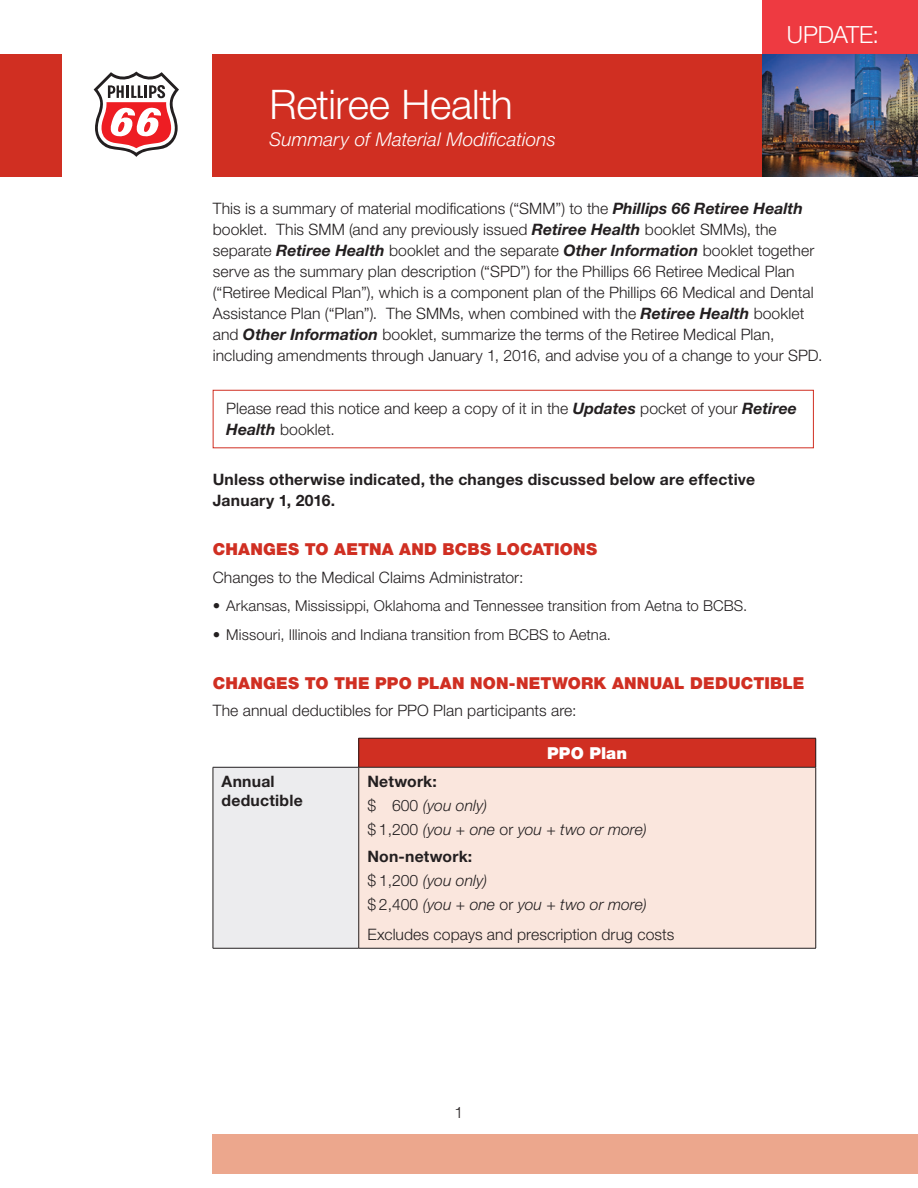
<style>
.page{position:relative;width:918px;height:1188px;background:#fff}
.page>*{position:absolute;margin:0;border:0;box-sizing:border-box;transform-origin:0 0}
.t1{font:300 40.8px "Helvetica Neue";letter-spacing:-.005em;color:#fff}
.t2{font:300 23.7px "Helvetica Neue";letter-spacing:-.02em;color:#fff}
.t3{font:italic 300 18.9px "Helvetica Neue";letter-spacing:.01em;color:#fff}
.Head_2{font:900 16.5px "Helvetica Neue LT Std";letter-spacing:.01em;color:#d02f22}
.CHT_Head_1{font:900 16.5px "Helvetica Neue LT Std";letter-spacing:.01em;color:#fff}
.Body{font:300 15.75px/21px "Helvetica Neue LT Std";letter-spacing:.005em;color:#231f20}
.CHT_Body{font:italic 300 15.75px "Helvetica Neue LT Std";color:#231f20}
.Body-2{font:700 15.75px/21px "Helvetica Neue LT Std";letter-spacing:.015em;color:#231f20}
.CHT_Body-2{font:300 15.75px "Helvetica Neue LT Std";letter-spacing:.005em;color:#231f20}
.CHT_Body-3{font:700 15.75px "Helvetica Neue LT Std";letter-spacing:.01em;color:#231f20}
.CHT_Col_1{font:700 15.75px/18.8px "Helvetica Neue LT Std";letter-spacing:.015em;color:#231f20}
.bullets{font:300 15px "Helvetica Neue LT Std";letter-spacing:.005em;color:#231f20}
.s1{font-weight:700;font-style:italic}
.s2{font-style:normal}
</style>
<div class="page">
<div style="left:762px;top:0;width:156px;height:54px;background:#ee3a41"></div>
<div style="left:213px;top:54px;width:705px;height:123px;background:#d02f22"></div>
<div style="left:0;top:54px;width:62px;height:123px;background:#d02f22"></div>
<img style="left:762px;top:54px;width:156px;height:123px">
<div style="left:213px;top:1134px;width:705px;height:40px;background:#eca78d"></div>
<svg style="left:93px;top:71px;width:86px;height:86px"></svg>
<div style="left:359px;top:738px;width:457px;height:29px;background:#d02f22"></div>
<div style="left:213px;top:767px;width:146px;height:181px;background:#ececee"></div>
<div style="left:359px;top:767px;width:457px;height:181px;background:#fae6dd"></div>
<svg style="left:815px;top:739px;width:1px;height:28px"></svg>
<hr style="left:213px;top:767px;width:146px;height:1px;background:#231f20">
<hr style="left:815px;top:767px;width:1px;height:181px;background:#231f20">
<hr style="left:213px;top:948px;width:146px;height:1px;background:#231f20">
<svg style="left:358px;top:738px;width:1px;height:29px"></svg>
<hr style="left:358px;top:767px;width:1px;height:181px;background:#231f20">
<hr style="left:359px;top:948px;width:457px;height:1px;background:#231f20">
<hr style="left:359px;top:738px;width:457px;height:1px;background:#231f20">
<hr style="left:359px;top:767px;width:457px;height:1px;background:#231f20">
<hr style="left:213px;top:767px;width:1px;height:181px;background:#231f20">
<div style="left:213px;top:390px;width:601px;height:58px;border:1px solid #d02f22"></div>
<h1 class="t1" style="left:269px;top:80px;width:245px">Retiree Health</h1>
<p class="t3" style="left:269px;top:128px;width:288px">Summary of Material Modifications</p>
<h2 class="t2" style="left:787px;top:20px;width:94px">UPDATE:</h2>
<p class="Body" style="left:213px;top:197px;width:611px">This is a summary of material modifications (“SMM”) to the <span class="s1">Phillips 66 Retiree Health </span>booklet. This SMM (and any previously issued <span class="s1">Retiree Health</span> booklet SMMs), the separate <span class="s1">Retiree Health</span> booklet and the separate <span class="s1">Other Information</span> booklet together serve as the summary plan description (“SPD”) for the Phillips 66 Retiree Medical Plan (“Retiree Medical Plan”), which is a component plan of the Phillips 66 Medical and Dental Assistance Plan (“Plan”). The SMMs, when combined with the <span class="s1">Retiree Health</span> booklet and <span class="s1">Other Information</span> booklet, summarize the terms of the Retiree Medical Plan, including amendments through January 1, 2016, and advise you of a change to your SPD.</p>
<p class="Body" style="left:226px;top:397px;width:572px">Please read this notice and keep a copy of it in the <span class="s1">Updates</span> pocket of your <span class="s1">Retiree<br>Health</span> booklet.</p>
<p class="Body-2" style="left:213px;top:468px;width:544px">Unless otherwise indicated, the changes discussed below are effective<br>January 1, 2016.</p>
<p class="Head_2" style="left:213px;top:539px;width:386px">CHANGES TO AETNA AND BCBS LOCATIONS</p>
<p class="Body" style="left:213px;top:566px;width:312px">Changes to the Medical Claims Administrator:</p>
<p class="bullets" style="left:213px;top:597px;width:536px">• Arkansas, Mississippi, Oklahoma and Tennessee transition from Aetna to BCBS.</p>
<p class="bullets" style="left:213px;top:625px;width:400px">• Missouri, Illinois and Indiana transition from BCBS to Aetna.</p>
<p class="Head_2" style="left:213px;top:673px;width:593px">CHANGES TO THE PPO PLAN NON-NETWORK ANNUAL DEDUCTIBLE</p>
<p class="Body" style="left:213px;top:700px;width:365px">The annual deductibles for PPO Plan participants are:</p>
<p class="CHT_Head_1" style="left:547px;top:743px;width:81px">PPO Plan</p>
<p class="CHT_Col_1" style="left:222px;top:772px;width:83px">Annual deductible</p>
<p class="CHT_Body-3" style="left:367px;top:772px;width:71px">Network:</p>
<p class="CHT_Body" style="left:367px;top:796px;width:121px"><span class="s2">$ 600</span> (you only)</p>
<p class="CHT_Body" style="left:367px;top:820px;width:281px"><span class="s2">$ 1,200</span> (you + one <span class="s2">or</span> you + two or more)</p>
<p class="CHT_Body-3" style="left:367px;top:846px;width:106px">Non-network:</p>
<p class="CHT_Body" style="left:367px;top:871px;width:121px"><span class="s2">$ 1,200</span> (you only)</p>
<p class="CHT_Body" style="left:367px;top:895px;width:281px"><span class="s2">$ 2,400</span> (you + one <span class="s2">or</span> you + two or more)</p>
<p class="CHT_Body-2" style="left:367px;top:924px;width:308px">Excludes copays and prescription drug costs</p>
<p class="Body" style="left:455px;top:1102px;width:10px">1</p>
</div>
